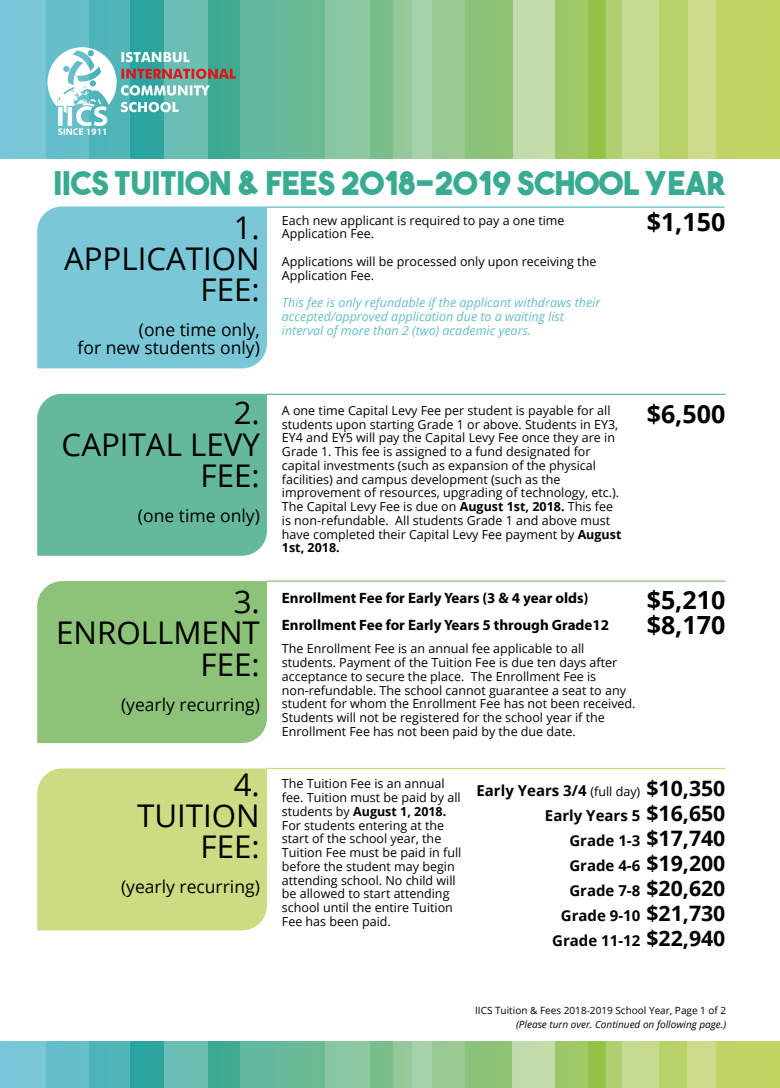
<style>
.page{position:relative;width:780px;height:1088px;background:#fff}
.page>*{position:absolute;margin:0;border:0;box-sizing:border-box;transform-origin:0 0}
.t1{font:32.5px "The Bold Font";color:#38ab91}
.t2{font:31.25px/31.2px "Open Sans";color:#000;text-align:right}
.t3{font:700 25px/24.5px "Open Sans";color:#000}
.t4{font:700 21.25px/25px "Open Sans";color:#000;text-align:justify}
.t5{font:17.5px/17.5px "Open Sans";color:#000;text-align:right}
.t6{font:700 15px/27.5px "Myriad Pro";color:#000}
.t7{font:700 15px/25px "Open Sans";color:#000;text-align:right}
.t8{font:12.5px/13.8px "Open Sans";color:#000}
.t9{font:italic 12.5px/13.8px "Open Sans";color:#64becb}
.t10{font:10px "Open Sans";color:#000}
.t11{font:italic 10px "Open Sans";color:#000}
.s1{font-weight:700}
.s2{font-weight:400;font-size:12.5px}
</style>
<div class="page">
<hr style="left:266px;top:206px;width:458px;height:2px;background:#64becb">
<div style="left:37px;top:206px;width:230px;height:162px;background:#7ac7d8"></div>
<div style="left:37px;top:394px;width:230px;height:162px;background:#65b99b"></div>
<hr style="left:267px;top:394px;width:459px;height:1px;background:#65b99b">
<div style="left:37px;top:581px;width:230px;height:162px;background:#8cc378"></div>
<hr style="left:266px;top:580px;width:459px;height:2px;background:#8cc378">
<div style="left:37px;top:768px;width:230px;height:162px;background:#ccdc82"></div>
<hr style="left:266px;top:768px;width:459px;height:1px;background:#ccdc82">
<div style="left:208px;top:1042px;width:33px;height:46px;background:#3daa91"></div>
<div style="left:130px;top:1042px;width:35px;height:46px;background:#2ca5a0"></div>
<div style="left:587px;top:1042px;width:19px;height:46px;background:#93c246"></div>
<div style="left:606px;top:1042px;width:16px;height:46px;background:#afcf71"></div>
<div style="left:658px;top:1042px;width:30px;height:46px;background:#b8d269"></div>
<div style="left:241px;top:1042px;width:85px;height:46px;background:#67ba9a"></div>
<div style="left:165px;top:1042px;width:43px;height:46px;background:#6bbeb3"></div>
<div style="left:88px;top:1042px;width:42px;height:46px;background:#50b4b9"></div>
<div style="left:369px;top:1042px;width:24px;height:46px;background:#78be8a"></div>
<div style="left:326px;top:1042px;width:43px;height:46px;background:#8bc7a2"></div>
<div style="left:45px;top:1042px;width:43px;height:46px;background:#65bec9"></div>
<div style="left:0;top:1042px;width:45px;height:46px;background:#7ac7d8"></div>
<div style="left:464px;top:1042px;width:49px;height:46px;background:#8cc278"></div>
<div style="left:554px;top:1042px;width:33px;height:46px;background:#9ec869"></div>
<div style="left:513px;top:1042px;width:41px;height:46px;background:#c1dbab"></div>
<div style="left:393px;top:1042px;width:19px;height:46px;background:#93c99a"></div>
<div style="left:431px;top:1042px;width:33px;height:46px;background:#9acb94"></div>
<div style="left:412px;top:1042px;width:19px;height:46px;background:#a7d2a8"></div>
<div style="left:715px;top:1042px;width:64px;height:46px;background:#bfd463"></div>
<div style="left:688px;top:1042px;width:27px;height:46px;background:#ccdc8a"></div>
<div style="left:622px;top:1042px;width:36px;height:46px;background:#c5da90"></div>
<div style="left:208px;top:0;width:33px;height:159px;background:#3eaa90"></div>
<div style="left:130px;top:0;width:35px;height:159px;background:#2ca5a0"></div>
<div style="left:587px;top:0;width:19px;height:159px;background:#93c246"></div>
<div style="left:606px;top:0;width:16px;height:159px;background:#afcf71"></div>
<div style="left:658px;top:0;width:30px;height:159px;background:#b8d269"></div>
<div style="left:241px;top:0;width:85px;height:159px;background:#67ba9a"></div>
<div style="left:165px;top:0;width:43px;height:159px;background:#6bbeb3"></div>
<div style="left:88px;top:0;width:42px;height:159px;background:#50b4b9"></div>
<div style="left:369px;top:0;width:24px;height:159px;background:#78be8a"></div>
<div style="left:326px;top:0;width:43px;height:159px;background:#8bc7a2"></div>
<div style="left:45px;top:0;width:43px;height:159px;background:#65bec9"></div>
<div style="left:0;top:0;width:45px;height:159px;background:#7ac7d8"></div>
<div style="left:464px;top:0;width:49px;height:159px;background:#8cc278"></div>
<div style="left:554px;top:0;width:33px;height:159px;background:#9ec869"></div>
<div style="left:513px;top:0;width:41px;height:159px;background:#c1dbab"></div>
<div style="left:393px;top:0;width:19px;height:159px;background:#93c99a"></div>
<div style="left:431px;top:0;width:33px;height:159px;background:#9acb94"></div>
<div style="left:412px;top:0;width:19px;height:159px;background:#a7d2a8"></div>
<div style="left:715px;top:0;width:65px;height:159px;background:#bfd463"></div>
<div style="left:688px;top:0;width:27px;height:159px;background:#ccdc8a"></div>
<div style="left:622px;top:0;width:36px;height:159px;background:#c5da90"></div>
<svg style="left:47px;top:47px;width:189px;height:88px"></svg>
<h1 class="t1" style="left:53px;top:162px;width:674px">IICS TUITION &amp; FEES 2018-2019 SCHOOL YEAR</h1>
<h2 class="t2" style="left:64px;top:211px;width:197px">1.<br>APPLICATION<br>FEE:</h2>
<h3 class="t5" style="left:77px;top:321px;width:184px">(one time only,<br>for new students only)</h3>
<h3 class="t3" style="left:646px;top:209px;width:80px">$1,150</h3>
<p class="t8" style="left:282px;top:213px;width:284px">Each new applicant is required to pay a one time<br>Application Fee.</p>
<p class="t8" style="left:282px;top:254px;width:316px">Applications will be processed only upon receiving the<br>Application Fee.</p>
<p class="t9" style="left:282px;top:295px;width:320px">This fee is only refundable if the applicant withdraws their accepted/approved application due to a waiting list interval of more than 2 (two) academic years.</p>
<h2 class="t2" style="left:62px;top:397px;width:200px">2.<br>CAPITAL LEVY<br>FEE:</h2>
<h3 class="t5" style="left:138px;top:506px;width:123px">(one time only)</h3>
<h2 class="t2" style="left:56px;top:585px;width:205px">3.<br>ENROLLMENT<br>FEE:</h2>
<h3 class="t5" style="left:121px;top:695px;width:140px">(yearly recurring)</h3>
<h2 class="t2" style="left:137px;top:768px;width:124px">4.<br>TUITION<br>FEE:</h2>
<h3 class="t5" style="left:121px;top:878px;width:140px">(yearly recurring)</h3>
<p class="t8" style="left:282px;top:403px;width:341px">A one time Capital Levy Fee per student is payable for all students upon starting Grade 1 or above. Students in EY3, EY4 and EY5 will pay the Capital Levy Fee once they are in Grade 1. This fee is assigned to a fund designated for capital investments (such as expansion of the physical facilities) and campus development (such as the improvement of resources, upgrading of technology, etc.).<br>The Capital Levy Fee is due on <span class="s1">August 1st, 2018.</span> This fee is non-refundable. All students Grade 1 and above must have completed their Capital Levy Fee payment by <span class="s1">August 1st, 2018.</span></p>
<h3 class="t3" style="left:646px;top:401px;width:80px">$6,500</h3>
<p class="t6" style="left:282px;top:583px;width:329px">Enrollment Fee for Early Years (3 &amp; 4 year olds)<br>Enrollment Fee for Early Years 5 through Grade12</p>
<h3 class="t3" style="left:646px;top:587px;width:80px">$5,210 $8,170</h3>
<p class="t8" style="left:282px;top:642px;width:355px">The Enrollment Fee is an annual fee applicable to all students. Payment of the Tuition Fee is due ten days after acceptance to secure the place. The Enrollment Fee is non-refundable. The school cannot guarantee a seat to any student for whom the Enrollment Fee has not been received.<br>Students will not be registered for the school year if the Enrollment Fee has not been paid by the due date.</p>
<p class="t8" style="left:282px;top:776px;width:181px">The Tuition Fee is an annual fee. Tuition must be paid by all students by <span class="s1">August 1, 2018.<br></span>For students entering at the start of the school year, the<br>Tuition Fee must be paid in full before the student may begin attending school. No child will be allowed to start attending school until the entire Tuition<br>Fee has been paid.</p>
<p class="t7" style="left:476px;top:778px;width:165px">Early Years 3/4 <span class="s2">(full day)<br></span>Early Years 5<br>Grade 1-3<br>Grade 4-6<br>Grade 7-8<br>Grade 9-10<br>Grade 11-12</p>
<h3 class="t4" style="left:646px;top:775px;width:80px">$10,350 $16,650 $17,740 $19,200 $20,620 $21,730 $22,940</h3>
<p class="t10" style="left:475px;top:1003px;width:253px">IICS Tuition &amp; Fees 2018-2019 School Year, Page 1 of 2</p>
<p class="t11" style="left:516px;top:1017px;width:212px">(Please turn over. Continued on following page.)</p>
</div>
